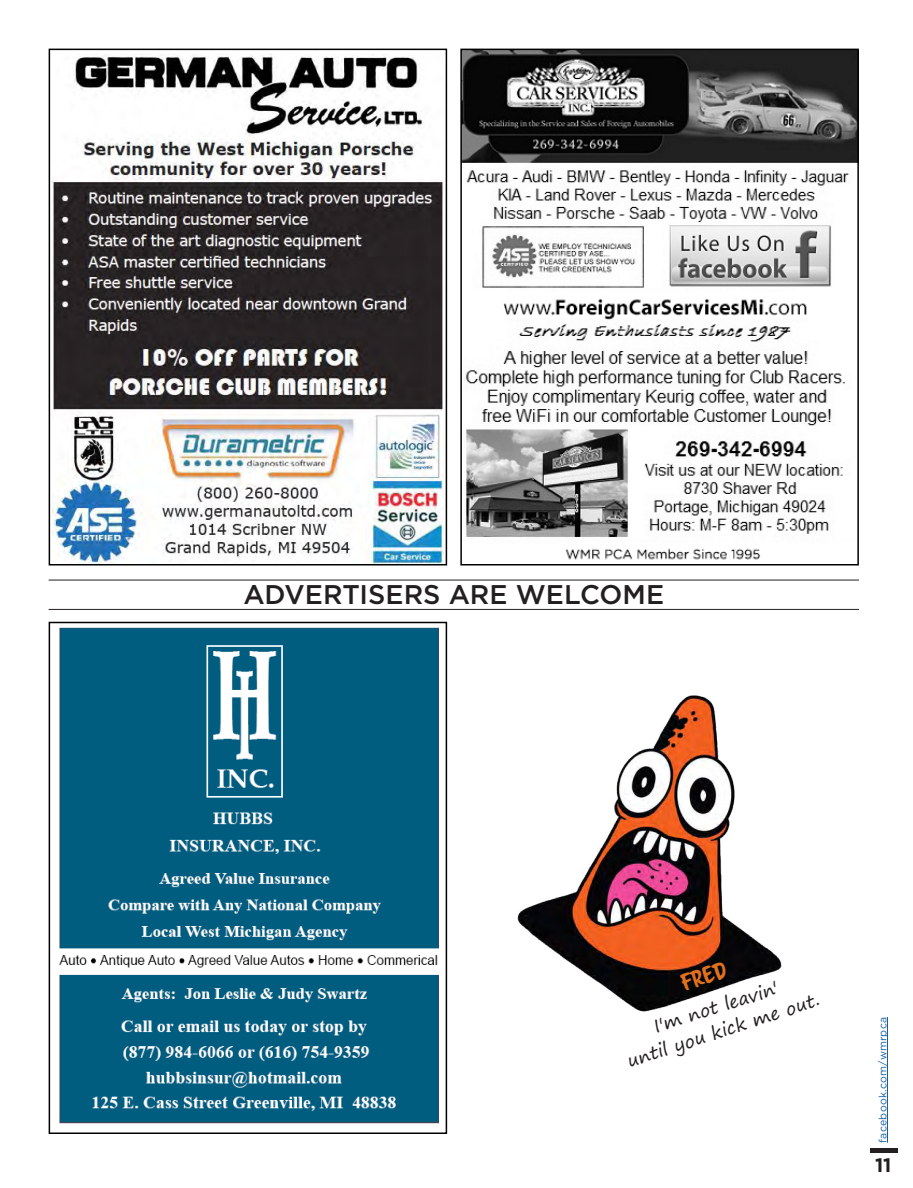
<style>
.page{position:relative;width:913px;height:1188px;background:#fff}
.page>*{position:absolute;margin:0;border:0;box-sizing:border-box;transform-origin:0 0}
.Interior_Sub_Head{font:500 27px "Gotham";letter-spacing:-.005em;color:#231f20}
.t1{font:21px "Scriptorama Markdown JF";color:#e2711d}
.Frontpage_Month{font:700 19.5px "Gotham";color:#231f20}
.t2{font:18px "Segoe Print";color:#231f20}
.Pagination{font:10.5px "Gotham";letter-spacing:.025em;color:#175d9e}
</style>
<div class="page">
<img style="left:463px;top:52px;width:393px;height:508px">
<div style="left:460px;top:49px;width:399px;height:517px;border:2px solid #000"></div>
<img style="left:52px;top:54px;width:391px;height:509px">
<div style="left:49px;top:49px;width:398px;height:517px;border:2px solid #000"></div>
<hr style="left:887px;top:1017px;width:1px;height:126px;background:#175d9e">
<div style="left:870px;top:1148px;width:27px;height:5px;background:#231f20"></div>
<img style="left:517px;top:695px;width:265px;height:317px">
<hr style="left:49px;top:580px;width:810px;height:1px;background:#231f20">
<hr style="left:49px;top:609px;width:810px;height:1px;background:#231f20">
<img style="left:59px;top:627px;width:380px;height:497px">
<div style="left:49px;top:622px;width:398px;height:512px;border:2px solid #000"></div>
<p class="Interior_Sub_Head" style="left:243px;top:576px;width:422px">ADVERTISERS ARE WELCOME</p>
<p class="t1" style="left:677px;top:970px;width:48px;rotate:-18deg">Fred</p>
<p class="t2" style="left:649px;top:1012px;width:131px;rotate:-18deg">I'm not leavin'</p>
<p class="t2" style="left:623px;top:1046px;width:202px;rotate:-18deg">until you kick me out.</p>
<p class="Pagination" style="left:876px;top:1143px;width:127px;rotate:-90deg">facebook.com/wmrpca</p>
<p class="Frontpage_Month" style="left:875px;top:1153px;width:18px">11</p>
</div>
